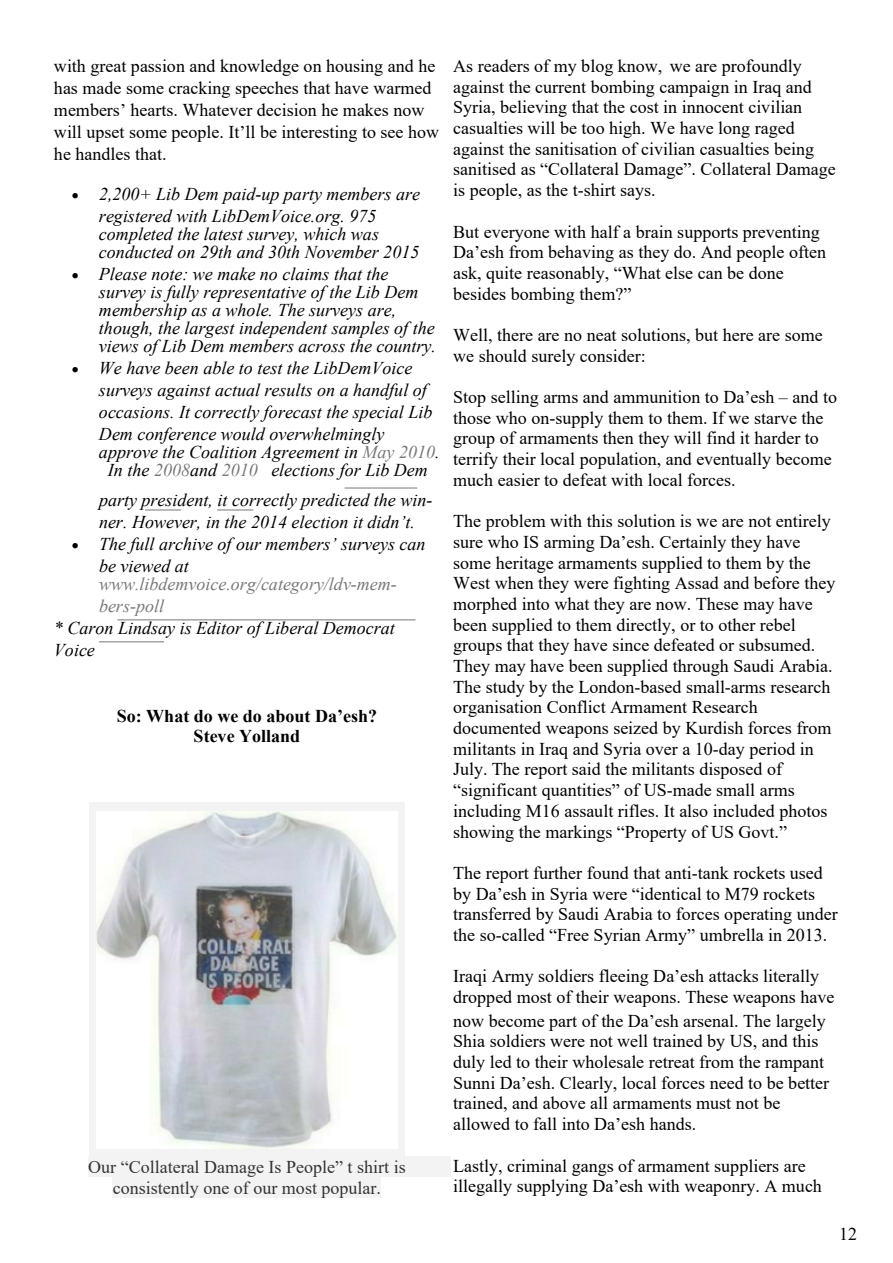
<style>
.page{position:relative;width:893px;height:1263px;background:#fff}
.page>*{position:absolute;margin:0;border:0;box-sizing:border-box;transform-origin:0 0}
.t1{font:18px/20.7px "Times New Roman";color:#000}
.t2{font:italic 18px/18px "Times New Roman";color:#000}
.t3{font:18px/20.7px "Times New Roman";color:#333;text-align:center}
.t4{font:italic 18px/21.9px "Times New Roman";color:#777}
.t5{font:700 18px/20.7px "Times New Roman";color:#000;text-align:center}
.s1{color:#777}
</style>
<div class="page">
<hr style="left:345px;top:488px;width:72px;height:1px;background:#777">
<hr style="left:145px;top:509px;width:36px;height:1px;background:#777">
<hr style="left:217px;top:509px;width:36px;height:1px;background:#777">
<hr style="left:118px;top:619px;width:297px;height:1px;background:#777">
<hr style="left:99px;top:641px;width:65px;height:1px;background:#777">
<div style="left:89px;top:803px;width:316px;height:353px;background:#f3f3f3"></div>
<div style="left:88px;top:1156px;width:318px;height:21px;background:#f3f3f3"></div>
<div style="left:406px;top:1156px;width:45px;height:21px;background:#f3f3f3"></div>
<div style="left:113px;top:1177px;width:268px;height:20px;background:#f3f3f3"></div>
<img style="left:97px;top:811px;width:300px;height:337px">
<p class="t1" style="left:54px;top:57px;width:387px;line-height:22px">with great passion and knowledge on housing and he has made some cracking speeches that have warmed members’ hearts. Whatever decision he makes now will upset some people. It’ll be interesting to see how he handles that.</p>
<p class="t2" style="left:99px;top:185px;width:322px;line-height:22px;text-indent:-27px">• 2,200+ Lib Dem paid-up party members are registered with LibDemVoice.org. 975</p>
<p class="t2" style="left:99px;top:227px;width:322px">completed the latest survey, which was conducted on 29th and 30th November 2015</p>
<p class="t2" style="left:99px;top:267px;width:339px;text-indent:-27px">• Please note: we make no claims that the survey is fully representative of the Lib Dem membership as a whole. The surveys are, though, the largest independent samples of the views of Lib Dem members across the country.</p>
<p class="t2" style="left:99px;top:358px;width:335px;line-height:22px;text-indent:-27px">• We have been able to test the LibDemVoice surveys against actual results on a handful of occasions. It correctly forecast the special Lib Dem conference would overwhelmingly</p>
<p class="t2" style="left:99px;top:444px;width:342px;text-align:center">approve the Coalition Agreement in <span class="s1">May 2010</span>.<br>In the <span class="s1">2008</span>and <span class="s1">2010</span> elections for Lib Dem</p>
<p class="t2" style="left:99px;top:491px;width:335px;line-height:21.9px">party president, it correctly predicted the win&shy;ner. However, in the 2014 election it didn’t.</p>
<p class="t2" style="left:99px;top:535px;width:328px;line-height:21.9px;text-indent:-27px">• The full archive of our members’ surveys can be viewed at</p>
<p class="t4" style="left:99px;top:575px;width:299px">www.libdemvoice.org/category/ldv-mem&shy;bers-poll</p>
<p class="t2" style="left:54px;top:619px;width:342px;line-height:21.9px">* Caron Lindsay is Editor of Liberal Democrat<br>Voice</p>
<p class="t5" style="left:117px;top:707px;width:262px">So: What do we do about Da’esh?<br>Steve Yolland</p>
<p class="t3" style="left:88px;top:1158px;width:319px">Our “Collateral Damage Is People” t shirt is consistently one of our most popular.</p>
<p class="t1" style="left:453px;top:57px;width:384px">As readers of my blog know, we are profoundly against the current bombing campaign in Iraq and Syria, believing that the cost in innocent civilian casualties will be too high. We have long raged against the sanitisation of civilian casualties being sanitised as “Collateral Damage”. Collateral Damage is people, as the t-shirt says.</p>
<p class="t1" style="left:453px;top:223px;width:374px">But everyone with half a brain supports preventing Da’esh from behaving as they do. And people often ask, quite reasonably, “What else can be done besides bombing them?”</p>
<p class="t1" style="left:453px;top:326px;width:371px">Well, there are no neat solutions, but here are some we should surely consider:</p>
<p class="t1" style="left:453px;top:388px;width:385px">Stop selling arms and ammunition to Da’esh – and to those who on-supply them to them. If we starve the group of armaments then they will find it harder to terrify their local population, and eventually become much easier to defeat with local forces.</p>
<p class="t1" style="left:453px;top:512px;width:384px">The problem with this solution is we are not entirely sure who IS arming Da’esh. Certainly they have some heritage armaments supplied to them by the West when they were fighting Assad and before they morphed into what they are now. These may have been supplied to them directly, or to other rebel groups that they have since defeated or subsumed.<br>They may have been supplied through Saudi Arabia.<br>The study by the London-based small-arms research organisation Conflict Armament Research documented weapons seized by Kurdish forces from militants in Iraq and Syria over a 10-day period in July. The report said the militants disposed of “significant quantities” of US-made small arms including M16 assault rifles. It also included photos showing the markings “Property of US Govt.”</p>
<p class="t1" style="left:453px;top:864px;width:386px">The report further found that anti-tank rockets used by Da’esh in Syria were “identical to M79 rockets transferred by Saudi Arabia to forces operating under the so-called “Free Syrian Army” umbrella in 2013.</p>
<p class="t1" style="left:453px;top:968px;width:383px">Iraqi Army soldiers fleeing Da’esh attacks literally dropped most of their weapons. These weapons have</p>
<p class="t1" style="left:453px;top:1012px;width:377px">now become part of the Da’esh arsenal. The largely Shia soldiers were not well trained by US, and this duly led to their wholesale retreat from the rampant Sunni Da’esh. Clearly, local forces need to be better trained, and above all armaments must not be allowed to fall into Da’esh hands.</p>
<p class="t1" style="left:453px;top:1157px;width:370px">Lastly, criminal gangs of armament suppliers are illegally supplying Da’esh with weaponry. A much</p>
<p class="t1" style="left:839px;top:1226px;width:20px">12</p>
</div>
